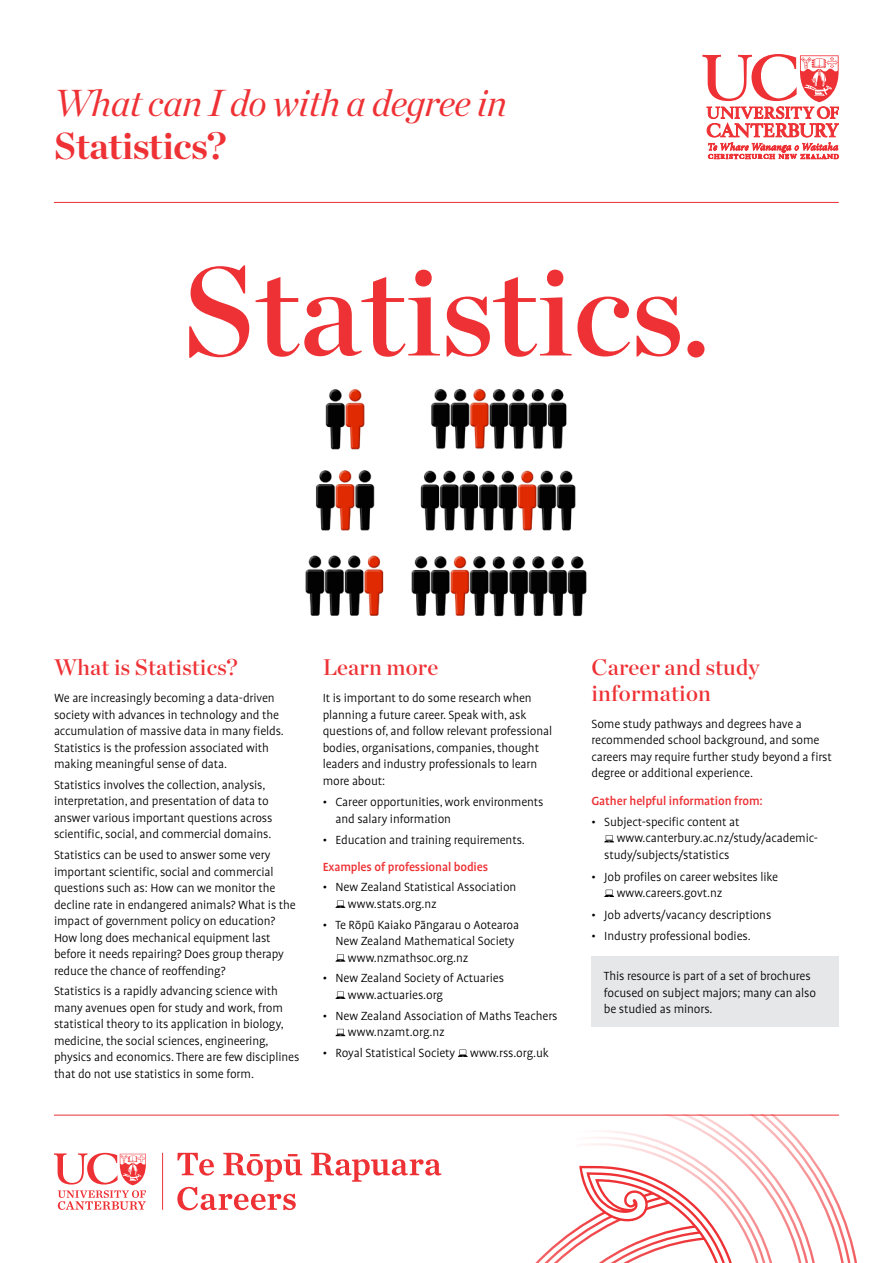
<style>
.page{position:relative;width:893px;height:1263px;background:#fff}
.page>*{position:absolute;margin:0;border:0;box-sizing:border-box;transform-origin:0 0}
.t1{font:125.7px "Chronicle Display Semi";color:#ee3135}
.t2{font:italic 37.5px "Chronicle Display";letter-spacing:-.01em;color:#ee3135}
.t3{font:700 37.5px "Chronicle Display";letter-spacing:-.01em;color:#ee3135}
.t4{font:22.5px/25.5px "Chronicle Display Semi";letter-spacing:.01em;color:#ee3135}
.t5{font:300 13.5px/16.5px "Profile Pro";letter-spacing:-.01em;color:#000}
.t6{font:500 13.5px "Profile Pro";letter-spacing:-.01em;color:#ee3135}
</style>
<div class="page">
<img style="left:306px;top:555px;width:78px;height:61px">
<img style="left:411px;top:389px;width:176px;height:227px">
<img style="left:316px;top:470px;width:59px;height:61px">
<img style="left:325px;top:389px;width:40px;height:61px">
<svg style="left:702px;top:54px;width:137px;height:105px"></svg>
<svg style="left:604px;top:835px;width:10px;height:7px"></svg>
<svg style="left:604px;top:890px;width:10px;height:7px"></svg>
<div style="left:591px;top:957px;width:247px;height:70px;background:#e6e7e8"></div>
<hr style="left:54px;top:202px;width:785px;height:1px;background:#ee3135">
<svg style="left:535px;top:1116px;width:322px;height:147px"></svg>
<svg style="left:177px;top:1153px;width:264px;height:57px"></svg>
<hr style="left:162px;top:1153px;width:1px;height:57px;background:#ee3135">
<svg style="left:54px;top:1153px;width:92px;height:57px"></svg>
<hr style="left:54px;top:1115px;width:785px;height:1px;background:#ee3135">
<svg style="left:335px;top:900px;width:10px;height:8px"></svg>
<svg style="left:335px;top:954px;width:10px;height:8px"></svg>
<svg style="left:335px;top:991px;width:10px;height:8px"></svg>
<svg style="left:335px;top:1029px;width:10px;height:7px"></svg>
<svg style="left:458px;top:1049px;width:10px;height:8px"></svg>
<h2 class="t2" style="left:54px;top:74px;width:454px">What can I do with a degree in</h2>
<h2 class="t3" style="left:54px;top:115px;width:174px">Statistics?</h2>
<h1 class="t1" style="left:182px;top:213px;width:530px">Statistics.</h1>
<h3 class="t4" style="left:54px;top:653px;width:185px">What is Statistics?</h3>
<p class="t5" style="left:54px;top:690px;width:231px">We are increasingly becoming a data-driven society with advances in technology and the accumulation of massive data in many fields.<br>Statistics is the profession associated with making meaningful sense of data.</p>
<p class="t5" style="left:54px;top:777px;width:220px">Statistics involves the collection, analysis, interpretation, and presentation of data to answer various important questions across scientific, social, and commercial domains.</p>
<p class="t5" style="left:54px;top:847px;width:243px">Statistics can be used to answer some very important scientific, social and commercial questions such as: How can we monitor the decline rate in endangered animals? What is the impact of government policy on education?<br>How long does mechanical equipment last before it needs repairing? Does group therapy reduce the chance of reoffending?</p>
<p class="t5" style="left:54px;top:983px;width:247px">Statistics is a rapidly advancing science with many avenues open for study and work, from statistical theory to its application in biology, medicine, the social sciences, engineering, physics and economics. There are few disciplines that do not use statistics in some form.</p>
<h3 class="t4" style="left:323px;top:653px;width:117px">Learn more</h3>
<p class="t5" style="left:323px;top:690px;width:231px">It is important to do some research when planning a future career. Speak with, ask questions of, and follow relevant professional bodies, organisations, companies, thought leaders and industry professionals to learn more about:</p>
<p class="t5" style="left:335px;top:794px;width:210px;text-indent:-13px">• Career opportunities, work environments and salary information</p>
<p class="t5" style="left:323px;top:832px;width:204px">• Education and training requirements.</p>
<p class="t6" style="left:323px;top:859px;width:167px">Examples of professional bodies</p>
<p class="t5" style="left:348px;top:880px;width:170px;text-indent:-25px">• New Zealand Statistical Association www.stats.org.nz</p>
<p class="t5" style="left:323px;top:917px;width:198px">• Te Rōpū Kaiako Pāngarau o Aotearoa</p>
<p class="t5" style="left:335px;top:933px;width:181px">New Zealand Mathematical Society</p>
<p class="t5" style="left:348px;top:950px;width:122px">www.nzmathsoc.org.nz</p>
<p class="t5" style="left:348px;top:971px;width:158px;text-indent:-25px">• New Zealand Society of Actuaries www.actuaries.org</p>
<p class="t5" style="left:348px;top:1008px;width:211px;text-indent:-25px">• New Zealand Association of Maths Teachers www.nzamt.org.nz</p>
<p class="t5" style="left:323px;top:1045px;width:228px">• Royal Statistical Society www.rss.org.uk</p>
<h3 class="t4" style="left:591px;top:653px;width:170px">Career and study information</h3>
<p class="t5" style="left:591px;top:716px;width:242px">Some study pathways and degrees have a recommended school background, and some careers may require further study beyond a first degree or additional experience.</p>
<p class="t6" style="left:591px;top:793px;width:173px">Gather helpful information from:</p>
<p class="t5" style="left:591px;top:814px;width:150px">• Subject-specific content at</p>
<p class="t5" style="left:617px;top:831px;width:203px">www.canterbury.ac.nz/study/academic-</p>
<p class="t5" style="left:604px;top:847px;width:127px">study/subjects/statistics</p>
<p class="t5" style="left:617px;top:869px;width:163px;text-indent:-25px">• Job profiles on career websites like www.careers.govt.nz</p>
<p class="t5" style="left:591px;top:907px;width:181px">• Job adverts/vacancy descriptions</p>
<p class="t5" style="left:591px;top:928px;width:161px">• Industry professional bodies.</p>
<p class="t5" style="left:604px;top:968px;width:214px">This resource is part of a set of brochures focused on subject majors; many can also be studied as minors.</p>
</div>
